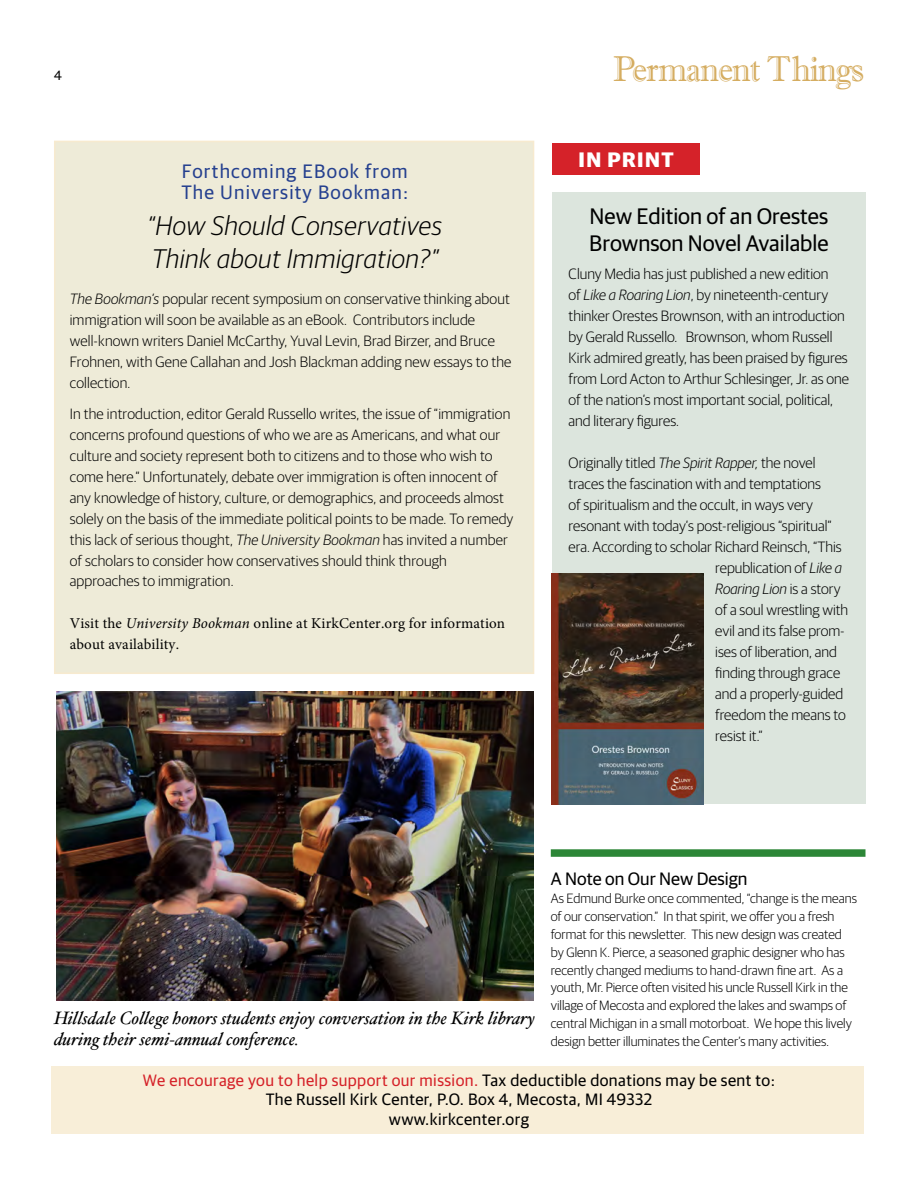
<style>
.page{position:relative;width:918px;height:1188px;background:#fff}
.page>*{position:absolute;margin:0;border:0;box-sizing:border-box;transform-origin:0 0}
.t1{font:36px "Imprint MT Shadow";letter-spacing:-.03em;color:#d5ad61;scale:.92 1}
.t2{font:italic 300 27px/32.4px "Guardian Sans";letter-spacing:.02em;color:#000}
.t3{font:22.5px/27px "Guardian Sans";color:#000}
.t4{font:700 21px "Guardian Sans";letter-spacing:.07em;color:#fff}
.t5{font:19.5px/21px "Guardian Sans";letter-spacing:.06em;color:#25408f}
.t6{font:italic 18px/21.6px "Hoefler Text";color:#000}
.t7{font:18px "Guardian Sans";color:#000}
.t8{font:16.5px/19.5px "Guardian Sans";letter-spacing:.025em;color:#000;text-align:center}
.t9{font:300 15px/21px "Guardian Sans";letter-spacing:.005em;color:#000}
.t10{font:15px/21px "Minion Pro";letter-spacing:.01em;color:#000}
.t11{font:italic 300 15px "Guardian Sans";color:#000}
.t12{font:300 13.5px/18px "Guardian Sans";color:#000}
.t13{font:13.5px "Guardian Sans";color:#000}
.s1{font-style:italic}
.s2{font-style:normal}
.s3{color:#d52229}
</style>
<div class="page">
<div style="left:52px;top:1067px;width:812px;height:67px;background:#f8eed8"></div>
<img style="left:56px;top:692px;width:477px;height:308px">
<div style="left:54px;top:141px;width:480px;height:533px;background:#eeebd8"></div>
<div style="left:552px;top:143px;width:148px;height:31px;background:#d52229"></div>
<div style="left:552px;top:192px;width:314px;height:612px;background:#dce5dd"></div>
<img style="left:552px;top:573px;width:151px;height:231px">
<div style="left:551px;top:849px;width:315px;height:8px;background:#2c8637"></div>
<p class="t13" style="left:54px;top:66px;width:9px">4</p>
<h3 class="t5" style="left:181px;top:160px;width:228px">Forthcoming EBook from<br>The University Bookman:</h3>
<h2 class="t2" style="left:147px;top:208px;width:296px">“How Should Conservatives<br>Think about Immigration?”</h2>
<p class="t9" style="left:70px;top:287px;width:443px"><span class="s1">The Bookman’s</span> popular recent symposium on conservative thinking about immigration will soon be available as an eBook. Contributors include well-known writers Daniel McCarthy, Yuval Levin, Brad Birzer, and Bruce Frohnen, with Gene Callahan and Josh Blackman adding new essays to the collection.</p>
<p class="t9" style="left:70px;top:403px;width:445px">In the introduction, editor Gerald Russello writes, the issue of “immigration concerns profound questions of who we are as Americans, and what our culture and society represent both to citizens and to those who wish to come here.” Unfortunately, debate over immigration is often innocent of any knowledge of history, culture, or demographics, and proceeds almost solely on the basis of the immediate political points to be made. To remedy this lack of serious thought, <span class="s1">The University Bookman</span> has invited a number of scholars to consider how conservatives should think through</p>
<p class="t9" style="left:70px;top:569px;width:165px">approaches to immigration.</p>
<p class="t10" style="left:70px;top:613px;width:437px">Visit the <span class="s1">University Bookman</span> online at KirkCenter.org for information about availability.</p>
<h1 class="t1" style="left:613px;top:48px;width:274px">Permanent Things</h1>
<h3 class="t4" style="left:579px;top:144px;width:97px">IN PRINT</h3>
<h3 class="t3" style="left:589px;top:201px;width:241px">New Edition of an Orestes<br>Brownson Novel Available</h3>
<p class="t9" style="left:569px;top:262px;width:282px">Cluny Media has just published a new edition<br>of <span class="s1">Like a Roaring Lion</span>, by nineteenth-century thinker Orestes Brownson, with an introduction by Gerald Russello. Brownson, whom Russell Kirk admired greatly, has been praised by figures from Lord Acton to Arthur Schlesinger, Jr. as one of the nation’s most important social, political, and literary figures.</p>
<p class="t9" style="left:569px;top:451px;width:248px">Originally titled <span class="s1">The Spirit Rapper,</span> the novel</p>
<p class="t9" style="left:569px;top:472px;width:254px">traces the fascination with and temptations</p>
<p class="t9" style="left:569px;top:493px;width:246px">of spiritualism and the occult, in ways very</p>
<p class="t9" style="left:569px;top:514px;width:265px">resonant with today’s post-religious “spiritual”</p>
<p class="t9" style="left:569px;top:535px;width:275px">era. According to scholar Richard Reinsch, “This</p>
<p class="t9" style="left:715px;top:556px;width:128px">republication of <span class="s1">Like a</span></p>
<p class="t11" style="left:715px;top:579px;width:127px">Roaring Lion <span class="s2">is a story</span></p>
<p class="t9" style="left:715px;top:598px;width:135px">of a soul wrestling with</p>
<p class="t9" style="left:715px;top:619px;width:131px">evil and its false prom-</p>
<p class="t9" style="left:715px;top:640px;width:123px">ises of liberation, and</p>
<p class="t9" style="left:715px;top:661px;width:126px">finding through grace</p>
<p class="t9" style="left:715px;top:682px;width:129px">and a properly-guided</p>
<p class="t9" style="left:715px;top:703px;width:132px">freedom the means to</p>
<p class="t9" style="left:715px;top:724px;width:49px">resist it.”</p>
<p class="t6" style="left:54px;top:1007px;width:483px">Hillsdale College honors students enjoy conversation in the Kirk library during their semi-annual conference.</p>
<p class="t7" style="left:551px;top:865px;width:198px">A Note on Our New Design</p>
<p class="t12" style="left:551px;top:888px;width:308px">As Edmund Burke once commented, “change is the means of our conservation.” In that spirit, we offer you a fresh format for this newsletter. This new design was created by Glenn K. Pierce, a seasoned graphic designer who has recently changed mediums to hand-drawn fine art. As a youth, Mr. Pierce often visited his uncle Russell Kirk in the village of Mecosta and explored the lakes and swamps of central Michigan in a small motorboat. We hope this lively design better illuminates the Center’s many activities.</p>
<p class="t8" style="left:143px;top:1069px;width:634px"><span class="s3">We encourage you to help support our mission.</span> Tax deductible donations may be sent to:<br>The Russell Kirk Center, P.O. Box 4, Mecosta, MI 49332<br>www.kirkcenter.org</p>
</div>
